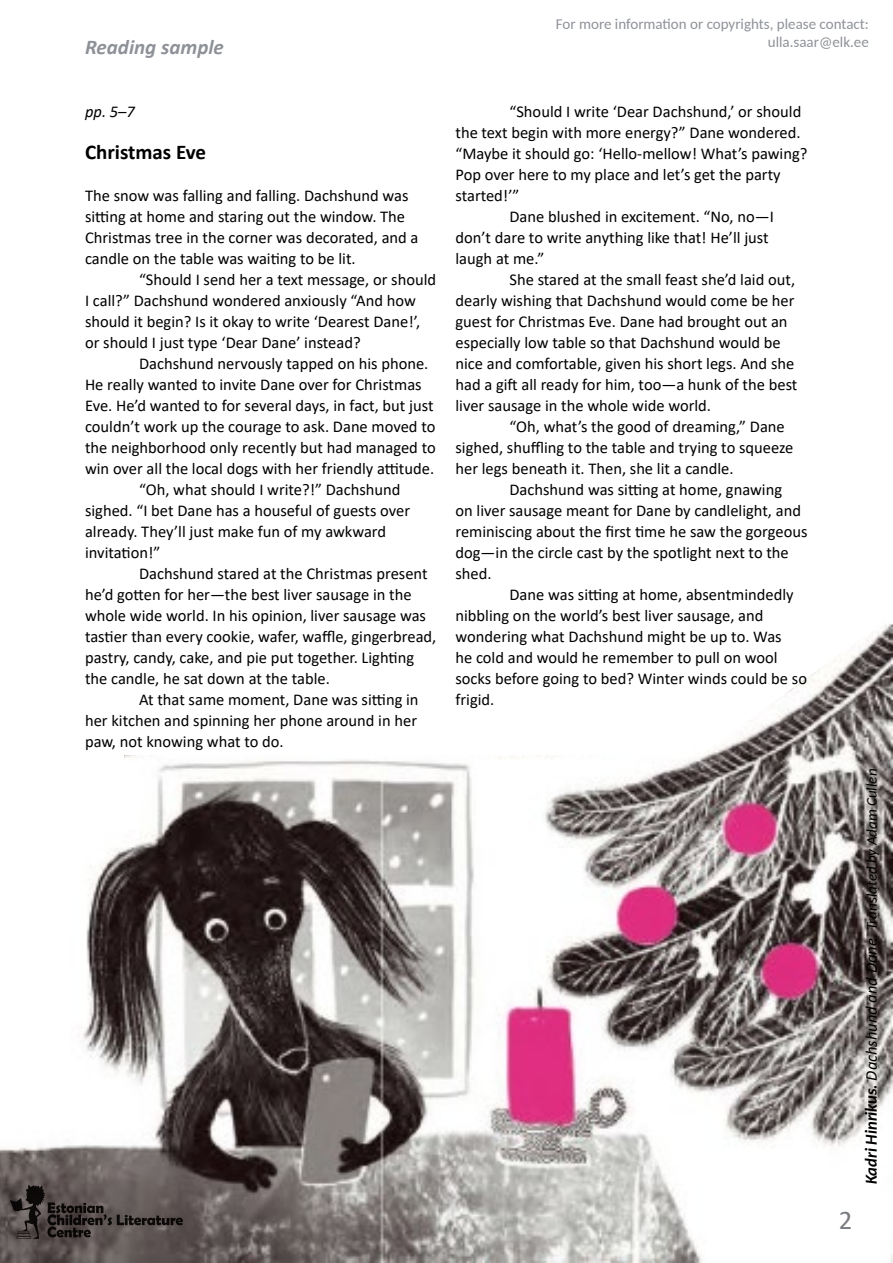
<style>
.page{position:relative;width:893px;height:1263px;background:#fff}
.page>*{position:absolute;margin:0;border:0;box-sizing:border-box;transform-origin:0 0}
.t1{font:27px "Calibri";color:#787b80}
.t2{font:italic 700 21px "Calibri";color:#8e9298}
.t3{font:700 21px "Calibri";color:#000}
.t4{font:16.5px/21px "Calibri";color:#000}
.t5{font:italic 16.5px "Calibri";color:#000}
.t6{font:15px/18px "Carlito";color:#8e9298;text-align:right}
.t7{font:italic 15px "Carlito";color:#000}
.s1{font-weight:700;font-size:16.5px}
.s2{font-family:"Calibri";font-size:16.5px}
.s3{font-size:16.5px}
</style>
<div class="page">
<img style="left:0;top:624px;width:893px;height:639px">
<div style="left:0;top:593px;width:123px;height:238px;background:#fff"></div>
<div style="left:96px;top:600px;width:597px;height:155px;background:#fff"></div>
<svg style="left:693px;top:624px;width:190px;height:131px"></svg>
<p class="t2" style="left:85px;top:32px;width:140px">Reading sample</p>
<p class="t5" style="left:85px;top:100px;width:51px">pp. 5–7</p>
<p class="t3" style="left:85px;top:137px;width:123px">Christmas Eve</p>
<p class="t4" style="left:85px;top:185px;width:335px">The snow was falling and falling. Dachshund was sitting at home and staring out the window. The Christmas tree in the corner was decorated, and a candle on the table was waiting to be lit.</p>
<p class="t4" style="left:85px;top:269px;width:353px;text-indent:54px">“Should I send her a text message, or should I call?” Dachshund wondered anxiously “And how should it begin? Is it okay to write ‘Dearest Dane!’, or should I just type ‘Dear Dane’ instead?</p>
<p class="t4" style="left:139px;top:353px;width:291px">Dachshund nervously tapped on his phone.</p>
<p class="t4" style="left:85px;top:374px;width:338px">He really wanted to invite Dane over for Christmas</p>
<p class="t4" style="left:85px;top:395px;width:350px">Eve. He’d wanted to for several days, in fact, but just</p>
<p class="t4" style="left:85px;top:416px;width:352px">couldn’t work up the courage to ask. Dane moved to</p>
<p class="t4" style="left:85px;top:437px;width:352px">the neighborhood only recently but had managed to</p>
<p class="t4" style="left:85px;top:458px;width:351px">win over all the local dogs with her friendly attitude.</p>
<p class="t4" style="left:139px;top:479px;width:263px">“Oh, what should I write?!” Dachshund</p>
<p class="t4" style="left:85px;top:500px;width:327px">sighed. “I bet Dane has a houseful of guests over</p>
<p class="t4" style="left:85px;top:521px;width:303px">already. They’ll just make fun of my awkward</p>
<p class="t4" style="left:85px;top:542px;width:77px">invitation!”</p>
<p class="t4" style="left:139px;top:563px;width:290px">Dachshund stared at the Christmas present</p>
<p class="t4" style="left:85px;top:584px;width:328px">he’d gotten for her—the best liver sausage in the</p>
<p class="t4" style="left:85px;top:605px;width:343px">whole wide world. In his opinion, liver sausage was</p>
<p class="t4" style="left:85px;top:626px;width:353px">tastier than every cookie, wafer, waffle, gingerbread,</p>
<p class="t4" style="left:85px;top:647px;width:331px">pastry, candy, cake, and pie put together. Lighting</p>
<p class="t4" style="left:85px;top:668px;width:246px">the candle, he sat down at the table.</p>
<p class="t4" style="left:139px;top:689px;width:281px">At that same moment, Dane was sitting in</p>
<p class="t4" style="left:85px;top:710px;width:334px">her kitchen and spinning her phone around in her</p>
<p class="t4" style="left:85px;top:731px;width:200px">paw, not knowing what to do.</p>
<p class="t6" style="left:556px;top:14px;width:314px">For more information or copyrights, please contact: ulla.saar@elk.ee</p>
<p class="t4" style="left:509px;top:101px;width:293px">“Should I write ‘Dear Dachshund,’ or should</p>
<p class="t4" style="left:455px;top:122px;width:347px">the text begin with more energy?” Dane wondered.</p>
<p class="t4" style="left:455px;top:143px;width:353px">“Maybe it should go: ‘Hello-mellow! What’s pawing?</p>
<p class="t4" style="left:455px;top:164px;width:327px">Pop over here to my place and let’s get the party</p>
<p class="t4" style="left:455px;top:185px;width:65px">started!’”</p>
<p class="t4" style="left:509px;top:206px;width:266px">Dane blushed in excitement. “No, no—I</p>
<p class="t4" style="left:455px;top:227px;width:315px">don’t dare to write anything like that! He’ll just</p>
<p class="t4" style="left:455px;top:248px;width:90px">laugh at me.”</p>
<p class="t4" style="left:509px;top:269px;width:287px">She stared at the small feast she’d laid out,</p>
<p class="t4" style="left:455px;top:290px;width:341px">dearly wishing that Dachshund would come be her</p>
<p class="t4" style="left:455px;top:311px;width:334px">guest for Christmas Eve. Dane had brought out an</p>
<p class="t4" style="left:455px;top:332px;width:327px">especially low table so that Dachshund would be</p>
<p class="t4" style="left:455px;top:353px;width:340px">nice and comfortable, given his short legs. And she</p>
<p class="t4" style="left:455px;top:374px;width:343px">had a gift all ready for him, too—a hunk of the best</p>
<p class="t4" style="left:455px;top:395px;width:257px">liver sausage in the whole wide world.</p>
<p class="t4" style="left:509px;top:416px;width:277px">“Oh, what’s the good of dreaming,” Dane</p>
<p class="t4" style="left:455px;top:437px;width:339px">sighed, shuffling to the table and trying to squeeze</p>
<p class="t4" style="left:455px;top:458px;width:280px">her legs beneath it. Then, she lit a candle.</p>
<p class="t4" style="left:509px;top:479px;width:274px">Dachshund was sitting at home, gnawing</p>
<p class="t4" style="left:455px;top:500px;width:347px">on liver sausage meant for Dane by candlelight, and</p>
<p class="t4" style="left:455px;top:521px;width:353px">reminiscing about the first time he saw the gorgeous</p>
<p class="t4" style="left:455px;top:542px;width:335px">dog—in the circle cast by the spotlight next to the</p>
<p class="t4" style="left:455px;top:563px;width:38px">shed.</p>
<p class="t4" style="left:509px;top:584px;width:286px">Dane was sitting at home, absentmindedly</p>
<p class="t4" style="left:455px;top:605px;width:309px">nibbling on the world’s best liver sausage, and</p>
<p class="t4" style="left:455px;top:626px;width:328px">wondering what Dachshund might be up to. Was</p>
<p class="t4" style="left:455px;top:647px;width:324px">he cold and would he remember to pull on wool</p>
<p class="t4" style="left:455px;top:668px;width:353px">socks before going to bed? Winter winds could be so</p>
<p class="t4" style="left:455px;top:689px;width:40px">frigid.</p>
<h1 class="t1" style="left:839px;top:1201px;width:15px">2</h1>
<p class="t7" style="left:862px;top:1184px;width:417px;rotate:-90deg"><span class="s1">Kadri Hinrikus.</span> <span class="s2">Dachshund and Dane</span><span class="s3">.</span> Translated by Adam Cullen</p>
</div>
